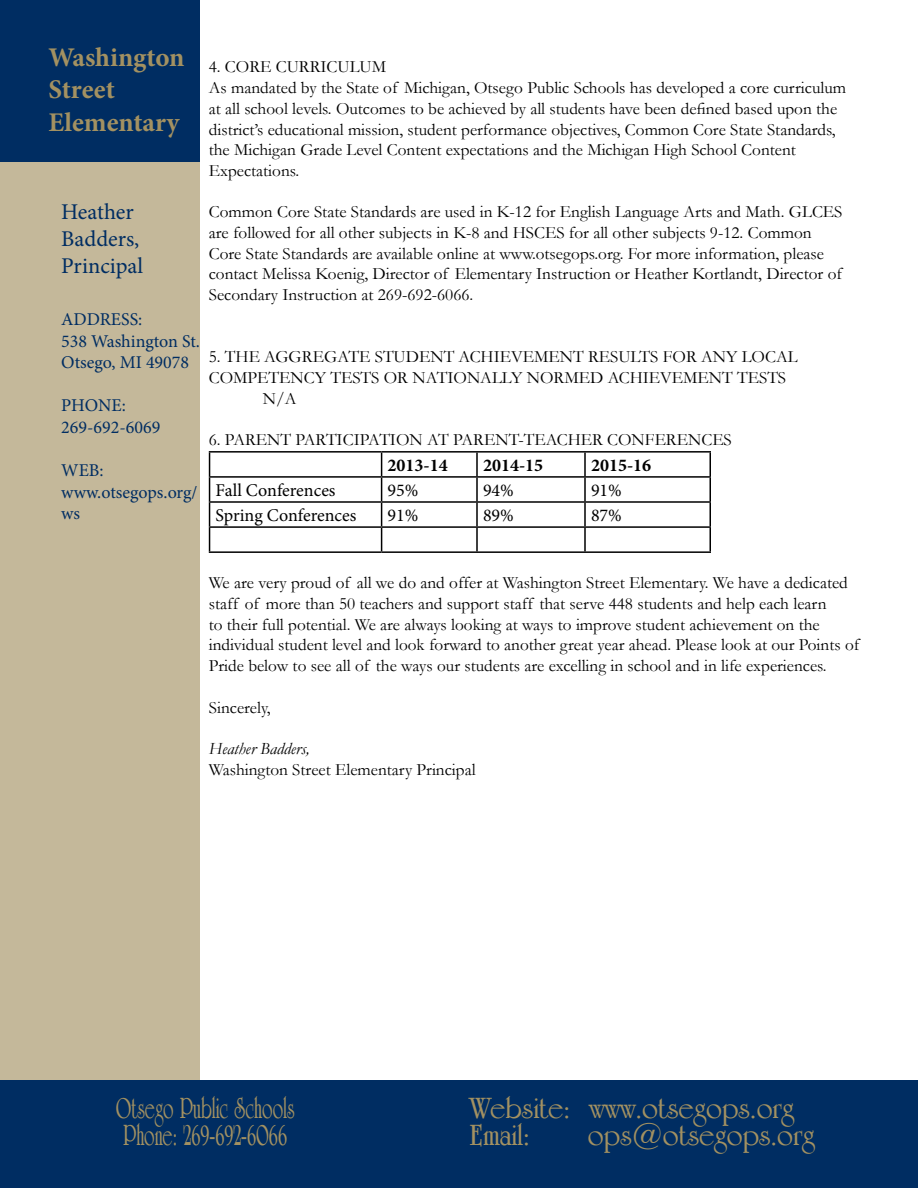
<style>
.page{position:relative;width:918px;height:1188px;background:#fff}
.page>*{position:absolute;margin:0;border:0;box-sizing:border-box;transform-origin:0 0}
.t1{font:700 31.5px/27px "University Roman BT";color:#a39161}
.t2{font:700 31.5px/27px "University Roman BT";color:#a39161;scale:.66 1}
.t3{font:700 27px/32.4px "Minion Pro";letter-spacing:-.005em;color:#a39161}
.t4{font:22.5px/27px "Minion Pro";color:#002d62}
.t5{font:18px/21.6px "Minion Pro";color:#002d62}
.t6{font:18px "Minion Pro";color:#000}
.t7{font:700 18px "Minion Pro";color:#000}
.t8{font:17.25px/20.7px "Garamond";color:#000}
.t9{font:italic 17.25px "Garamond";color:#000}
</style>
<div class="page">
<div style="left:0;top:1080px;width:918px;height:108px;background:#002d62"></div>
<div style="left:0;top:0;width:200px;height:162px;background:#002d62"></div>
<div style="left:0;top:162px;width:200px;height:918px;background:#c4b89a"></div>
<hr style="left:209px;top:451px;width:173px;height:2px;background:#000">
<hr style="left:382px;top:451px;width:95px;height:2px;background:#000">
<hr style="left:477px;top:451px;width:108px;height:2px;background:#000">
<hr style="left:476px;top:453px;width:2px;height:23px;background:#000">
<hr style="left:585px;top:451px;width:126px;height:2px;background:#000">
<hr style="left:584px;top:453px;width:2px;height:23px;background:#000">
<hr style="left:209px;top:476px;width:173px;height:2px;background:#000">
<hr style="left:382px;top:476px;width:95px;height:2px;background:#000">
<hr style="left:477px;top:476px;width:108px;height:2px;background:#000">
<hr style="left:476px;top:478px;width:2px;height:23px;background:#000">
<hr style="left:585px;top:476px;width:126px;height:2px;background:#000">
<hr style="left:584px;top:478px;width:2px;height:23px;background:#000">
<hr style="left:209px;top:501px;width:173px;height:2px;background:#000">
<hr style="left:382px;top:501px;width:95px;height:2px;background:#000">
<hr style="left:477px;top:501px;width:108px;height:2px;background:#000">
<hr style="left:476px;top:503px;width:2px;height:23px;background:#000">
<hr style="left:585px;top:501px;width:126px;height:2px;background:#000">
<hr style="left:584px;top:503px;width:2px;height:23px;background:#000">
<hr style="left:209px;top:526px;width:173px;height:2px;background:#000">
<svg style="left:209px;top:453px;width:1px;height:98px"></svg>
<hr style="left:382px;top:526px;width:95px;height:2px;background:#000">
<svg style="left:381px;top:453px;width:1px;height:98px"></svg>
<hr style="left:477px;top:526px;width:108px;height:2px;background:#000">
<hr style="left:476px;top:528px;width:2px;height:23px;background:#000">
<hr style="left:585px;top:526px;width:126px;height:2px;background:#000">
<hr style="left:584px;top:528px;width:2px;height:23px;background:#000">
<svg style="left:710px;top:453px;width:1px;height:98px"></svg>
<hr style="left:209px;top:551px;width:173px;height:2px;background:#000">
<hr style="left:382px;top:551px;width:95px;height:2px;background:#000">
<hr style="left:477px;top:551px;width:108px;height:2px;background:#000">
<hr style="left:585px;top:551px;width:126px;height:2px;background:#000">
<h2 class="t3" style="left:49px;top:41px;width:137px">Washington<br>Street<br>Elementary</h2>
<h3 class="t4" style="left:61px;top:198px;width:84px">Heather<br>Badders,<br>Principal</h3>
<p class="t5" style="left:61px;top:309px;width:140px">ADDRESS:<br>538 Washington St.<br>Otsego, MI 49078</p>
<p class="t5" style="left:61px;top:395px;width:101px">PHONE:<br>269-692-6069</p>
<p class="t5" style="left:61px;top:460px;width:138px">WEB: www.otsegops.org/ ws</p>
<p class="t8" style="left:209px;top:56px;width:639px">4. CORE CURRICULUM<br>As mandated by the State of Michigan, Otsego Public Schools has developed a core curriculum at all school levels. Outcomes to be achieved by all students have been defined based upon the district’s educational mission, student performance objectives, Common Core State Standards, the Michigan Grade Level Content expectations and the Michigan High School Content Expectations.</p>
<p class="t8" style="left:209px;top:201px;width:635px">Common Core State Standards are used in K-12 for English Language Arts and Math. GLCES are followed for all other subjects in K-8 and HSCES for all other subjects 9-12. Common Core State Standards are available online at www.otsegops.org. For more information, please contact Melissa Koenig, Director of Elementary Instruction or Heather Kortlandt, Director of Secondary Instruction at 269-692-6066.</p>
<p class="t8" style="left:209px;top:346px;width:590px">5. THE AGGREGATE STUDENT ACHIEVEMENT RESULTS FOR ANY LOCAL</p>
<p class="t8" style="left:209px;top:367px;width:579px">COMPETENCY TESTS OR NATIONALLY NORMED ACHIEVEMENT TESTS</p>
<p class="t8" style="left:263px;top:387px;width:35px">N/A</p>
<p class="t8" style="left:209px;top:429px;width:525px">6. PARENT PARTICIPATION AT PARENT-TEACHER CONFERENCES</p>
<p class="t7" style="left:388px;top:452px;width:62px">2013-14</p>
<p class="t7" style="left:483px;top:452px;width:62px">2014-15</p>
<p class="t7" style="left:591px;top:452px;width:62px">2015-16</p>
<p class="t6" style="left:216px;top:478px;width:122px">Fall Conferences</p>
<p class="t6" style="left:388px;top:478px;width:32px">95%</p>
<p class="t6" style="left:483px;top:478px;width:32px">94%</p>
<p class="t6" style="left:591px;top:478px;width:32px">91%</p>
<p class="t6" style="left:216px;top:503px;width:142px">Spring Conferences</p>
<p class="t6" style="left:388px;top:503px;width:32px">91%</p>
<p class="t6" style="left:483px;top:503px;width:32px">89%</p>
<p class="t6" style="left:591px;top:503px;width:32px">87%</p>
<p class="t8" style="left:209px;top:572px;width:652px">We are very proud of all we do and offer at Washington Street Elementary. We have a dedicated staff of more than 50 teachers and support staff that serve 448 students and help each learn<br>to their full potential. We are always looking at ways to improve student achievement on the individual student level and look forward to another great year ahead. Please look at our Points of Pride below to see all of the ways our students are excelling in school and in life experiences.</p>
<p class="t8" style="left:209px;top:696px;width:63px">Sincerely,</p>
<p class="t9" style="left:209px;top:737px;width:102px">Heather Badders,</p>
<p class="t8" style="left:209px;top:758px;width:268px">Washington Street Elementary Principal</p>
<h1 class="t2" style="left:116px;top:1095px;width:272px">Otsego Public Schools<br>Phone: 269-692-6066</h1>
<h1 class="t1" style="left:470px;top:1095px;width:326px">Website: www.otsegops.org<br>Email:</h1>
<h1 class="t1" style="left:588px;top:1122px;width:228px">ops@otsegops.org</h1>
</div>
